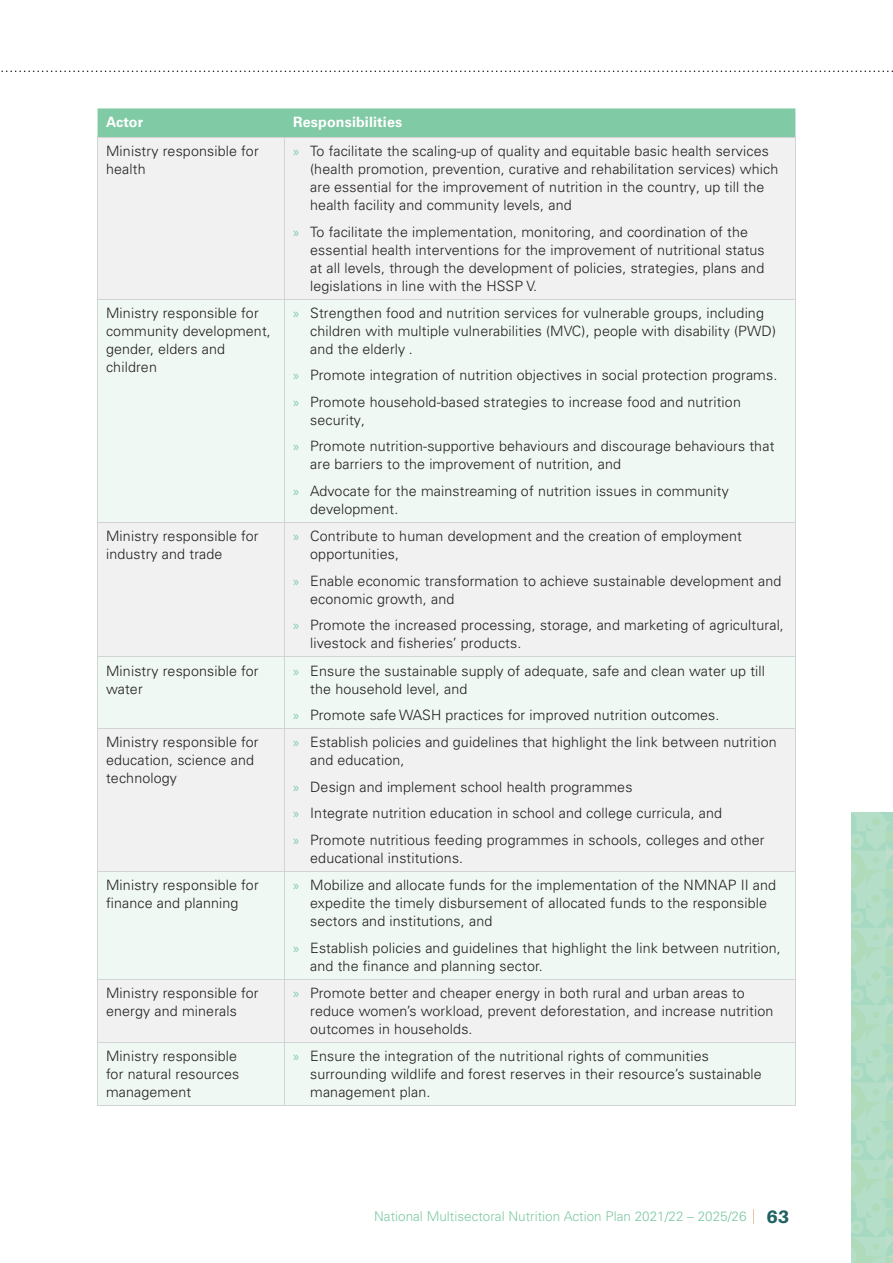
<style>
.page{position:relative;width:893px;height:1263px;background:#fff}
.page>*{position:absolute;margin:0;border:0;box-sizing:border-box;transform-origin:0 0}
.t1{font:300 14.25px/18px "Univers LT Pro 45";letter-spacing:.01em;color:#231f20}
.t2{font:700 14.25px "Univers LT Pro 65";letter-spacing:.01em;color:#fff}
.t3{font:300 13.5px "Univers LT Pro 45";color:#80caa5}
.s1{font-family:"Myriad Pro";font-weight:400;color:#80caa5}
.s2{font-family:"Aileron";font-weight:800;font-size:18px;color:#236262}
</style>
<div class="page">
<svg style="left:753px;top:1209px;width:1px;height:15px"></svg>
<svg style="left:851px;top:812px;width:42px;height:451px;background:#b0dcc3"></svg>
<svg style="left:1px;top:71px;width:892px;height:1px"></svg>
<div style="left:98px;top:108px;width:697px;height:29px;background:#80caa5"></div>
<div style="left:98px;top:138px;width:697px;height:161px;background:#f1f1f2"></div>
<div style="left:98px;top:300px;width:697px;height:805px;background:#eff8f3"></div>
<hr style="left:97px;top:137px;width:188px;height:1px;background:#d1d3d4">
<hr style="left:97px;top:138px;width:1px;height:161px;background:#d1d3d4">
<hr style="left:285px;top:137px;width:511px;height:1px;background:#d1d3d4">
<hr style="left:284px;top:138px;width:1px;height:161px;background:#d1d3d4">
<hr style="left:795px;top:138px;width:1px;height:161px;background:#d1d3d4">
<hr style="left:97px;top:299px;width:188px;height:1px;background:#d1d3d4">
<hr style="left:97px;top:299px;width:1px;height:223px;background:#d1d3d4">
<hr style="left:285px;top:299px;width:511px;height:1px;background:#d1d3d4">
<hr style="left:284px;top:299px;width:1px;height:223px;background:#d1d3d4">
<hr style="left:795px;top:299px;width:1px;height:223px;background:#d1d3d4">
<hr style="left:97px;top:522px;width:188px;height:1px;background:#d1d3d4">
<hr style="left:97px;top:523px;width:1px;height:133px;background:#d1d3d4">
<hr style="left:285px;top:522px;width:511px;height:1px;background:#d1d3d4">
<hr style="left:284px;top:523px;width:1px;height:133px;background:#d1d3d4">
<hr style="left:795px;top:523px;width:1px;height:133px;background:#d1d3d4">
<hr style="left:97px;top:656px;width:188px;height:1px;background:#d1d3d4">
<hr style="left:97px;top:657px;width:1px;height:71px;background:#d1d3d4">
<hr style="left:285px;top:656px;width:511px;height:1px;background:#d1d3d4">
<hr style="left:284px;top:657px;width:1px;height:71px;background:#d1d3d4">
<hr style="left:795px;top:657px;width:1px;height:71px;background:#d1d3d4">
<hr style="left:97px;top:728px;width:188px;height:1px;background:#d1d3d4">
<hr style="left:97px;top:729px;width:1px;height:142px;background:#d1d3d4">
<hr style="left:285px;top:728px;width:511px;height:1px;background:#d1d3d4">
<hr style="left:284px;top:729px;width:1px;height:142px;background:#d1d3d4">
<hr style="left:795px;top:729px;width:1px;height:142px;background:#d1d3d4">
<hr style="left:97px;top:871px;width:188px;height:1px;background:#d1d3d4">
<hr style="left:97px;top:872px;width:1px;height:107px;background:#d1d3d4">
<hr style="left:285px;top:871px;width:511px;height:1px;background:#d1d3d4">
<hr style="left:284px;top:872px;width:1px;height:107px;background:#d1d3d4">
<hr style="left:795px;top:872px;width:1px;height:107px;background:#d1d3d4">
<hr style="left:97px;top:979px;width:188px;height:1px;background:#d1d3d4">
<hr style="left:97px;top:980px;width:1px;height:62px;background:#d1d3d4">
<hr style="left:285px;top:979px;width:511px;height:1px;background:#d1d3d4">
<hr style="left:284px;top:980px;width:1px;height:62px;background:#d1d3d4">
<hr style="left:795px;top:980px;width:1px;height:62px;background:#d1d3d4">
<hr style="left:97px;top:1042px;width:188px;height:1px;background:#d1d3d4">
<hr style="left:97px;top:1043px;width:1px;height:62px;background:#d1d3d4">
<hr style="left:285px;top:1042px;width:511px;height:1px;background:#d1d3d4">
<hr style="left:284px;top:1043px;width:1px;height:62px;background:#d1d3d4">
<hr style="left:795px;top:1043px;width:1px;height:62px;background:#d1d3d4">
<hr style="left:97px;top:1105px;width:699px;height:1px;background:#d1d3d4">
<p class="t2" style="left:106px;top:117px;width:39px">Actor</p>
<p class="t2" style="left:293px;top:117px;width:111px">Responsibilities</p>
<p class="t1" style="left:106px;top:144px;width:154px">Ministry responsible for health</p>
<p class="t1" style="left:310px;top:144px;width:470px;text-indent:-17px"><span class="s1">»</span> To facilitate the scaling-up of quality and equitable basic health services (health promotion, prevention, curative and rehabilitation services) which are essential for the improvement of nutrition in the country, up till the health facility and community levels, and</p>
<p class="t1" style="left:310px;top:224px;width:456px;text-indent:-17px"><span class="s1">»</span> To facilitate the implementation, monitoring, and coordination of the essential health interventions for the improvement of nutritional status at all levels, through the development of policies, strategies, plans and legislations in line with the HSSP V.</p>
<p class="t1" style="left:106px;top:306px;width:166px">Ministry responsible for community development, gender, elders and children</p>
<p class="t1" style="left:310px;top:306px;width:467px;text-indent:-17px"><span class="s1">»</span> Strengthen food and nutrition services for vulnerable groups, including children with multiple vulnerabilities (MVC), people with disability (PWD) and the elderly .</p>
<p class="t1" style="left:293px;top:364px;width:486px;line-height:26.5px"><span class="s1">»</span> Promote integration of nutrition objectives in social protection programs. <span class="s1">»</span> Promote household-based strategies to increase food and nutrition</p>
<p class="t1" style="left:293px;top:408px;width:483px;line-height:26.5px;text-indent:17px">security,<br><span class="s1">»</span> Promote nutrition-supportive behaviours and discourage behaviours that</p>
<p class="t1" style="left:293px;top:453px;width:437px;line-height:26.5px;text-indent:17px">are barriers to the improvement of nutrition, and<br><span class="s1">»</span> Advocate for the mainstreaming of nutrition issues in community</p>
<p class="t1" style="left:310px;top:502px;width:90px">development.</p>
<p class="t1" style="left:106px;top:529px;width:154px">Ministry responsible for industry and trade</p>
<p class="t1" style="left:310px;top:529px;width:433px;text-indent:-17px"><span class="s1">»</span> Contribute to human development and the creation of employment opportunities,</p>
<p class="t1" style="left:310px;top:573px;width:473px;text-indent:-17px"><span class="s1">»</span> Enable economic transformation to achieve sustainable development and economic growth, and</p>
<p class="t1" style="left:310px;top:618px;width:475px;text-indent:-17px"><span class="s1">»</span> Promote the increased processing, storage, and marketing of agricultural, livestock and fisheries’ products.</p>
<p class="t1" style="left:106px;top:663px;width:154px">Ministry responsible for water</p>
<p class="t1" style="left:310px;top:663px;width:456px;text-indent:-17px"><span class="s1">»</span> Ensure the sustainable supply of adequate, safe and clean water up till the household level, and</p>
<p class="t1" style="left:293px;top:708px;width:428px"><span class="s1">»</span> Promote safe WASH practices for improved nutrition outcomes.</p>
<p class="t1" style="left:106px;top:735px;width:154px">Ministry responsible for education, science and technology</p>
<p class="t1" style="left:310px;top:735px;width:468px;text-indent:-17px"><span class="s1">»</span> Establish policies and guidelines that highlight the link between nutrition and education,</p>
<p class="t1" style="left:293px;top:775px;width:473px;line-height:26.5px"><span class="s1">»</span> Design and implement school health programmes<br><span class="s1">»</span> Integrate nutrition education in school and college curricula, and<br><span class="s1">»</span> Promote nutritious feeding programmes in schools, colleges and other</p>
<p class="t1" style="left:310px;top:851px;width:155px">educational institutions.</p>
<p class="t1" style="left:106px;top:878px;width:154px">Ministry responsible for finance and planning</p>
<p class="t1" style="left:310px;top:878px;width:467px;text-indent:-17px"><span class="s1">»</span> Mobilize and allocate funds for the implementation of the NMNAP II and expedite the timely disbursement of allocated funds to the responsible sectors and institutions, and</p>
<p class="t1" style="left:310px;top:940px;width:472px;text-indent:-17px"><span class="s1">»</span> Establish policies and guidelines that highlight the link between nutrition, and the finance and planning sector.</p>
<p class="t1" style="left:106px;top:986px;width:154px">Ministry responsible for energy and minerals</p>
<p class="t1" style="left:310px;top:986px;width:465px;text-indent:-17px"><span class="s1">»</span> Promote better and cheaper energy in both rural and urban areas to reduce women’s workload, prevent deforestation, and increase nutrition outcomes in households.</p>
<p class="t1" style="left:106px;top:1049px;width:135px">Ministry responsible for natural resources management</p>
<p class="t1" style="left:310px;top:1049px;width:453px;text-indent:-17px"><span class="s1">»</span> Ensure the integration of the nutritional rights of communities surrounding wildlife and forest reserves in their resource’s sustainable management plan.</p>
<p class="t3" style="left:374px;top:1212px;width:417px">National Multisectoral Nutrition Action Plan 2021/22 – 2025/26 <span class="s2">63</span></p>
</div>
